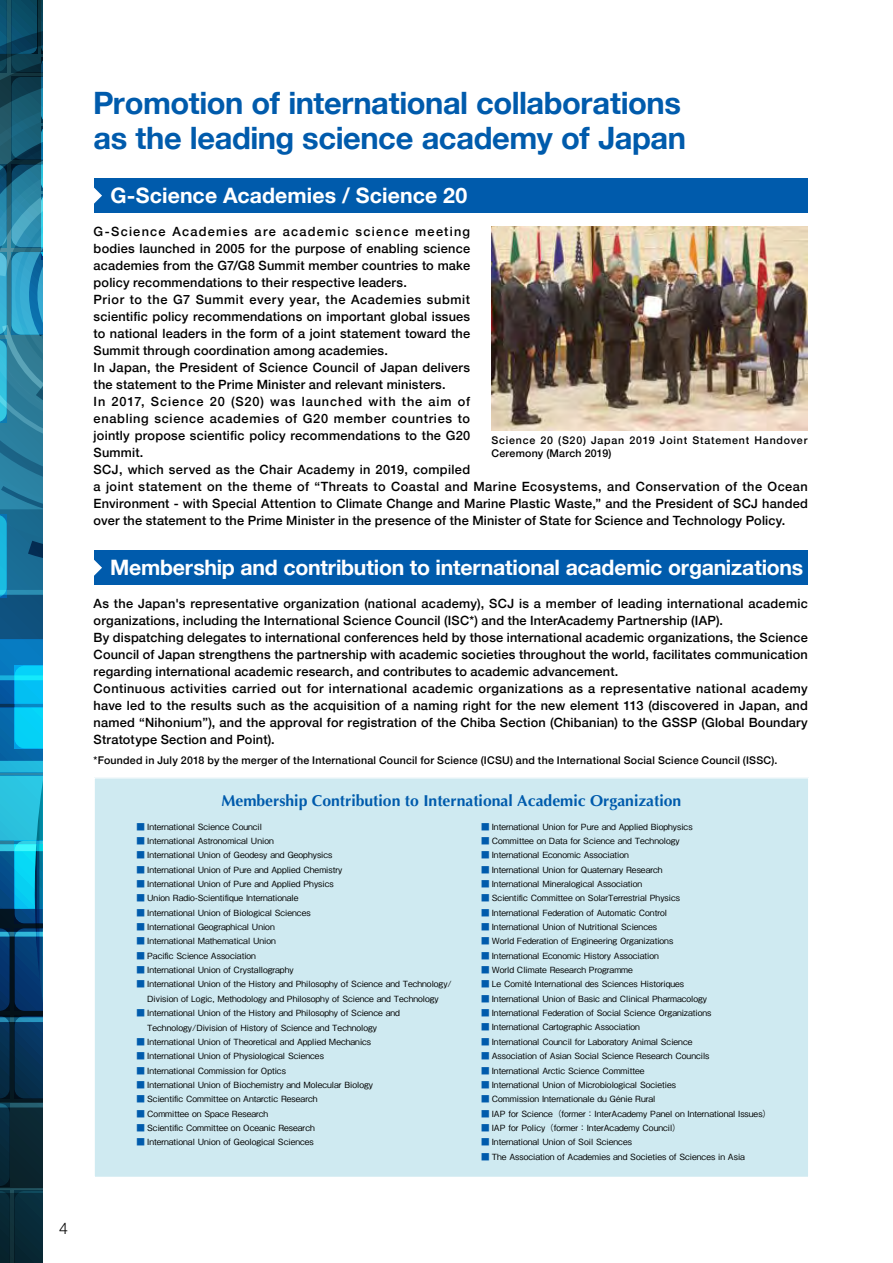
<style>
.page{position:relative;width:893px;height:1263px;background:#fff}
.page>*{position:absolute;margin:0;border:0;box-sizing:border-box;transform-origin:0 0}
.t1{font:700 30.9px/35.1px "Helvetica Neue";letter-spacing:-.015em;color:#005bac}
.t2{font:700 21.3px "Helvetica Neue";letter-spacing:-.01em;color:#fff}
.t3{font:300 15.9px "Helvetica Neue LT Pro";color:#000}
.t4{font:700 15.75px "Optima";color:#005bac}
.t5{font:500 12.75px/17px "Helvetica Neue";letter-spacing:.02em;color:#000}
.t6{font:500 10.65px "Helvetica Neue";letter-spacing:.02em;color:#000}
.t7{font:500 10.65px/12.8px "Helvetica Neue";letter-spacing:.07em;color:#000}
.t8{font:500 8.55px/14.4px "Gothic BBB Pro";color:#000;text-align:center}
.s1{color:#005bac}
</style>
<div class="page">
<svg style="left:0;top:0;width:43px;height:1263px;background:#16698a"></svg>
<div style="left:94px;top:778px;width:714px;height:399px;background:#cfeaf1"></div>
<div style="left:94px;top:179px;width:713px;height:34px;background:#005bac"></div>
<svg style="left:94px;top:187px;width:8px;height:17px"></svg>
<div style="left:94px;top:551px;width:713px;height:34px;background:#005bac"></div>
<svg style="left:94px;top:559px;width:8px;height:17px"></svg>
<img style="left:491px;top:226px;width:316px;height:205px">
<h3 class="t3" style="left:59px;top:1219px;width:10px">4</h3>
<h1 class="t1" style="left:93px;top:86px;width:595px">Promotion of international collaborations as the leading science academy of Japan</h1>
<h2 class="t2" style="left:111px;top:179px;width:358px">G-Science Academies / Science 20</h2>
<p class="t5" style="left:94px;top:222px;width:716px">G-Science Academies are academic science meeting<br>bodies launched in 2005 for the purpose of enabling science<br>academies from the G7/G8 Summit member countries to make<br>policy recommendations to their respective leaders.<br>Prior to the G7 Summit every year, the Academies submit<br>scientific policy recommendations on important global issues<br>to national leaders in the form of a joint statement toward the<br>Summit through coordination among academies.<br>In Japan, the President of Science Council of Japan delivers<br>the statement to the Prime Minister and relevant ministers.<br>In 2017, Science 20 (S20) was launched with the aim of<br>enabling science academies of G20 member countries to<br>jointly propose scientific policy recommendations to the G20<br>Summit.<br>SCJ, which served as the Chair Academy in 2019, compiled<br>a joint statement on the theme of “Threats to Coastal and Marine Ecosystems, and Conservation of the Ocean Environment - with Special Attention to Climate Change and Marine Plastic Waste,” and the President of SCJ handed over the statement to the Prime Minister in the presence of the Minister of State for Science and Technology Policy.</p>
<p class="t7" style="left:491px;top:433px;width:317px">Science 20 (S20) Japan 2019 Joint Statement Handover<br>Ceremony (March 2019)</p>
<h2 class="t2" style="left:110px;top:551px;width:694px">Membership and contribution to international academic organizations</h2>
<p class="t5" style="left:94px;top:594px;width:716px">As the Japan's representative organization (national academy), SCJ is a member of leading international academic organizations, including the International Science Council (ISC*) and the InterAcademy Partnership (IAP).<br>By dispatching delegates to international conferences held by those international academic organizations, the Science Council of Japan strengthens the partnership with academic societies throughout the world, facilitates communication regarding international academic research, and contributes to academic advancement.<br>Continuous activities carried out for international academic organizations as a representative national academy have led to the results such as the acquisition of a naming right for the new element 113 (discovered in Japan, and named “Nihonium”), and the approval for registration of the Chiba Section (Chibanian) to the GSSP (Global Boundary Stratotype Section and Point).</p>
<p class="t6" style="left:94px;top:751px;width:685px">*Founded in July 2018 by the merger of the International Council for Science (ICSU) and the International Social Science Council (ISSC).</p>
<h3 class="t4" style="left:221px;top:791px;width:461px">Membership Contribution to International Academic Organization</h3>
<p class="t8" style="left:137px;top:818px;width:127px"><span class="s1">■</span> International Science Council</p>
<p class="t8" style="left:137px;top:832px;width:139px"><span class="s1">■</span> International Astronomical Union</p>
<p class="t8" style="left:137px;top:847px;width:197px"><span class="s1">■</span> International Union of Geodesy and Geophysics</p>
<p class="t8" style="left:137px;top:861px;width:207px"><span class="s1">■</span> International Union of Pure and Applied Chemistry</p>
<p class="t8" style="left:137px;top:875px;width:199px"><span class="s1">■</span> International Union of Pure and Applied Physics</p>
<p class="t8" style="left:137px;top:890px;width:164px"><span class="s1">■</span> Union Radio-Scientifique Internationale</p>
<p class="t8" style="left:137px;top:904px;width:176px"><span class="s1">■</span> International Union of Biological Sciences</p>
<p class="t8" style="left:137px;top:918px;width:140px"><span class="s1">■</span> International Geographical Union</p>
<p class="t8" style="left:137px;top:933px;width:141px"><span class="s1">■</span> International Mathematical Union</p>
<p class="t8" style="left:137px;top:947px;width:121px"><span class="s1">■</span> Pacific Science Association</p>
<p class="t8" style="left:137px;top:962px;width:159px"><span class="s1">■</span> International Union of Crystallography</p>
<p class="t8" style="left:137px;top:976px;width:317px"><span class="s1">■</span> International Union of the History and Philosophy of Science and Technology/<br>Division of Logic, Methodology and Philosophy of Science and Technology</p>
<p class="t8" style="left:147px;top:1005px;width:254px;text-align:left;text-indent:-11px"><span class="s1">■</span> International Union of the History and Philosophy of Science and<br>Technology/Division of History of Science and Technology</p>
<p class="t8" style="left:137px;top:1033px;width:236px"><span class="s1">■</span> International Union of Theoretical and Applied Mechanics</p>
<p class="t8" style="left:137px;top:1048px;width:189px"><span class="s1">■</span> International Union of Physiological Sciences</p>
<p class="t8" style="left:137px;top:1062px;width:151px"><span class="s1">■</span> International Commission for Optics</p>
<p class="t8" style="left:137px;top:1076px;width:238px"><span class="s1">■</span> International Union of Biochemistry and Molecular Biology</p>
<p class="t8" style="left:137px;top:1091px;width:182px"><span class="s1">■</span> Scientific Committee on Antarctic Research</p>
<p class="t8" style="left:137px;top:1105px;width:133px"><span class="s1">■</span> Committee on Space Research</p>
<p class="t8" style="left:137px;top:1119px;width:180px"><span class="s1">■</span> Scientific Committee on Oceanic Research</p>
<p class="t8" style="left:137px;top:1134px;width:179px"><span class="s1">■</span> International Union of Geological Sciences</p>
<p class="t8" style="left:481px;top:818px;width:213px"><span class="s1">■</span> International Union for Pure and Applied Biophysics</p>
<p class="t8" style="left:481px;top:832px;width:200px"><span class="s1">■</span> Committee on Data for Science and Technology</p>
<p class="t8" style="left:481px;top:847px;width:149px"><span class="s1">■</span> International Economic Association</p>
<p class="t8" style="left:481px;top:861px;width:183px"><span class="s1">■</span> International Union for Quaternary Research</p>
<p class="t8" style="left:481px;top:875px;width:163px"><span class="s1">■</span> International Mineralogical Association</p>
<p class="t8" style="left:481px;top:890px;width:200px"><span class="s1">■</span> Scientific Committee on SolarTerrestrial Physics</p>
<p class="t8" style="left:481px;top:904px;width:187px"><span class="s1">■</span> International Federation of Automatic Control</p>
<p class="t8" style="left:481px;top:918px;width:177px"><span class="s1">■</span> International Union of Nutritional Sciences</p>
<p class="t8" style="left:481px;top:933px;width:194px"><span class="s1">■</span> World Federation of Engineering Organizations</p>
<p class="t8" style="left:481px;top:947px;width:179px"><span class="s1">■</span> International Economic History Association</p>
<p class="t8" style="left:481px;top:961px;width:153px"><span class="s1">■</span> World Climate Research Programme</p>
<p class="t8" style="left:481px;top:976px;width:204px"><span class="s1">■</span> Le Comité International des Sciences Historiques</p>
<p class="t8" style="left:481px;top:990px;width:227px"><span class="s1">■</span> International Union of Basic and Clinical Pharmacology</p>
<p class="t8" style="left:481px;top:1005px;width:232px"><span class="s1">■</span> International Federation of Social Science Organizations</p>
<p class="t8" style="left:481px;top:1019px;width:160px"><span class="s1">■</span> International Cartographic Association</p>
<p class="t8" style="left:481px;top:1033px;width:213px"><span class="s1">■</span> International Council for Laboratory Animal Science</p>
<p class="t8" style="left:481px;top:1048px;width:230px"><span class="s1">■</span> Association of Asian Social Science Research Councils</p>
<p class="t8" style="left:481px;top:1062px;width:165px"><span class="s1">■</span> International Arctic Science Committee</p>
<p class="t8" style="left:481px;top:1076px;width:196px"><span class="s1">■</span> International Union of Microbiological Societies</p>
<p class="t8" style="left:481px;top:1091px;width:176px"><span class="s1">■</span> Commission Internationale du Génie Rural</p>
<p class="t8" style="left:481px;top:1105px;width:291px"><span class="s1">■</span> IAP for Science（former：InterAcademy Panel on International Issues）</p>
<p class="t8" style="left:481px;top:1119px;width:201px"><span class="s1">■</span> IAP for Policy（former：InterAcademy Council）</p>
<p class="t8" style="left:481px;top:1134px;width:152px"><span class="s1">■</span> International Union of Soil Sciences</p>
<p class="t8" style="left:481px;top:1148px;width:265px"><span class="s1">■</span> The Association of Academies and Societies of Sciences in Asia</p>
</div>
